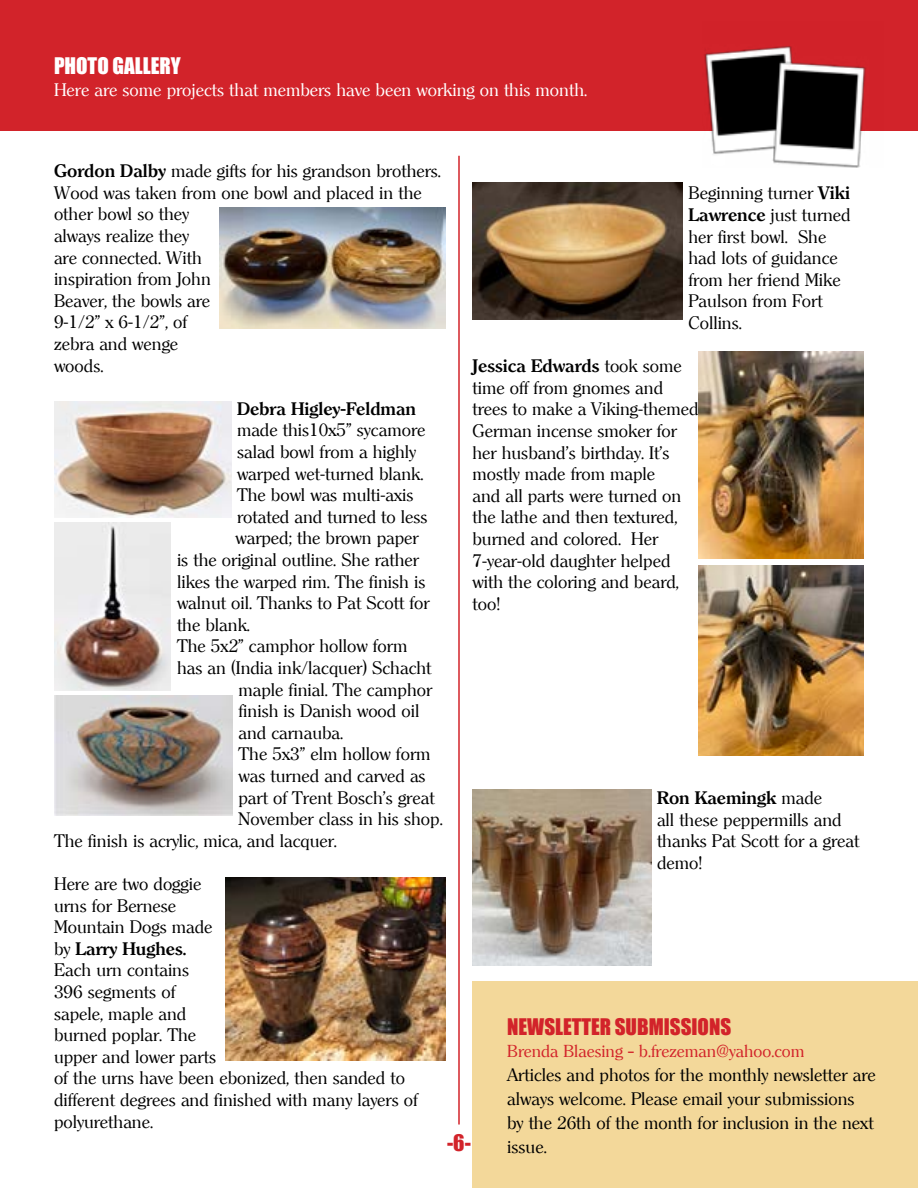
<style>
.page{position:relative;width:918px;height:1188px;background:#fff}
.page>*{position:absolute;margin:0;border:0;box-sizing:border-box;transform-origin:0 0}
.t1{font:21px "Impact";color:#d2232a}
.t2{font:21px "Impact";color:#fff}
.t3{font:18px/21.6px "Clearly Roman";color:#000}
.t4{font:18px "Clearly Roman";color:#fff}
.t5{font:700 18px "Clearly Roman";color:#000}
.t6{font:17.25px "Clearly Roman";color:#d2232a}
.s1{font-weight:700}
</style>
<div class="page">
<div style="left:0;top:0;width:918px;height:131px;background:#d2232a"></div>
<img style="left:704px;top:46px;width:162px;height:122px">
<hr style="left:458px;top:156px;width:2px;height:969px;background:#d2232a">
<img style="left:219px;top:208px;width:227px;height:121px">
<img style="left:54px;top:401px;width:178px;height:117px">
<img style="left:54px;top:522px;width:117px;height:169px">
<img style="left:54px;top:695px;width:178px;height:120px">
<img style="left:225px;top:878px;width:221px;height:182px">
<img style="left:472px;top:183px;width:210px;height:137px">
<img style="left:699px;top:351px;width:165px;height:207px">
<img style="left:699px;top:565px;width:165px;height:190px">
<img style="left:472px;top:789px;width:180px;height:177px">
<div style="left:473px;top:981px;width:445px;height:207px;background:#f3d89a"></div>
<p class="t2" style="left:54px;top:50px;width:128px">PHOTO GALLERY</p>
<p class="t4" style="left:54px;top:80px;width:535px">Here are some projects that members have been working on this month.</p>
<p class="t3" style="left:54px;top:161px;width:389px"><span class="s1">Gordon Dalby</span> made gifts for his grandson brothers.<br>Wood was taken from one bowl and placed in the other bowl so they<br>always realize they<br>are connected. With<br>inspiration from John<br>Beaver, the bowls are<br>9-1/2” x 6-1/2”, of<br>zebra and wenge<br>woods.</p>
<p class="t5" style="left:237px;top:398px;width:181px">Debra Higley-Feldman</p>
<p class="t3" style="left:237px;top:420px;width:190px">made this10x5” sycamore</p>
<p class="t3" style="left:237px;top:441px;width:181px">salad bowl from a highly</p>
<p class="t3" style="left:237px;top:463px;width:188px">warped wet-turned blank.</p>
<p class="t3" style="left:237px;top:485px;width:178px">The bowl was multi-axis</p>
<p class="t3" style="left:237px;top:506px;width:192px">rotated and turned to less</p>
<p class="t3" style="left:236px;top:528px;width:185px">warped; the brown paper</p>
<p class="t3" style="left:177px;top:549px;width:244px">is the original outline. She rather</p>
<p class="t3" style="left:177px;top:571px;width:250px">likes the warped rim. The finish is</p>
<p class="t3" style="left:177px;top:593px;width:254px">walnut oil. Thanks to Pat Scott for</p>
<p class="t3" style="left:177px;top:614px;width:75px">the blank.</p>
<p class="t3" style="left:177px;top:636px;width:232px">The 5x2” camphor hollow form</p>
<p class="t3" style="left:177px;top:657px;width:256px">has an (India ink/lacquer) Schacht</p>
<p class="t3" style="left:239px;top:679px;width:195px">maple finial. The camphor</p>
<p class="t3" style="left:239px;top:701px;width:182px">finish is Danish wood oil</p>
<p class="t3" style="left:239px;top:722px;width:106px">and carnauba.</p>
<p class="t3" style="left:239px;top:744px;width:193px">The 5x3” elm hollow form</p>
<p class="t3" style="left:239px;top:765px;width:189px">was turned and carved as</p>
<p class="t3" style="left:239px;top:787px;width:198px">part of Trent Bosch’s great</p>
<p class="t3" style="left:239px;top:809px;width:206px">November class in his shop.</p>
<p class="t3" style="left:54px;top:830px;width:285px">The finish is acrylic, mica, and lacquer.</p>
<p class="t3" style="left:54px;top:873px;width:365px">Here are two doggie<br>urns for Bernese<br>Mountain Dogs made<br>by <span class="s1">Larry Hughes.<br></span>Each urn contains<br>396 segments of<br>sapele, maple and<br>burned poplar. The<br>upper and lower parts<br>of the urns have been ebonized, then sanded to different degrees and finished with many layers of polyurethane.</p>
<p class="t3" style="left:688px;top:183px;width:164px">Beginning turner <span class="s1">Viki<br>Lawrence</span> just turned her first bowl. She had lots of guidance from her friend Mike<br>Paulson from Fort<br>Collins.</p>
<p class="t3" style="left:472px;top:355px;width:228px"><span class="s1">Jessica Edwards</span> took some time off from gnomes and trees to make a Viking-themed<br>German incense smoker for her husband’s birthday. It’s mostly made from maple<br>and all parts were turned on the lathe and then textured, burned and colored. Her<br>7-year-old daughter helped with the coloring and beard, too!</p>
<p class="t3" style="left:657px;top:787px;width:204px"><span class="s1">Ron Kaemingk</span> made<br>all these peppermills and thanks Pat Scott for a great demo!</p>
<p class="t1" style="left:507px;top:1011px;width:226px">NEWSLETTER SUBMISSIONS</p>
<p class="t6" style="left:507px;top:1041px;width:299px">Brenda Blaesing – b.frezeman@yahoo.com</p>
<p class="t3" style="left:507px;top:1063px;width:370px;line-height:24px">Articles and photos for the monthly newsletter are always welcome. Please email your submissions<br>by the 26th of the month for inclusion in the next issue.</p>
<p class="t1" style="left:447px;top:1127px;width:25px">-6-</p>
</div>
